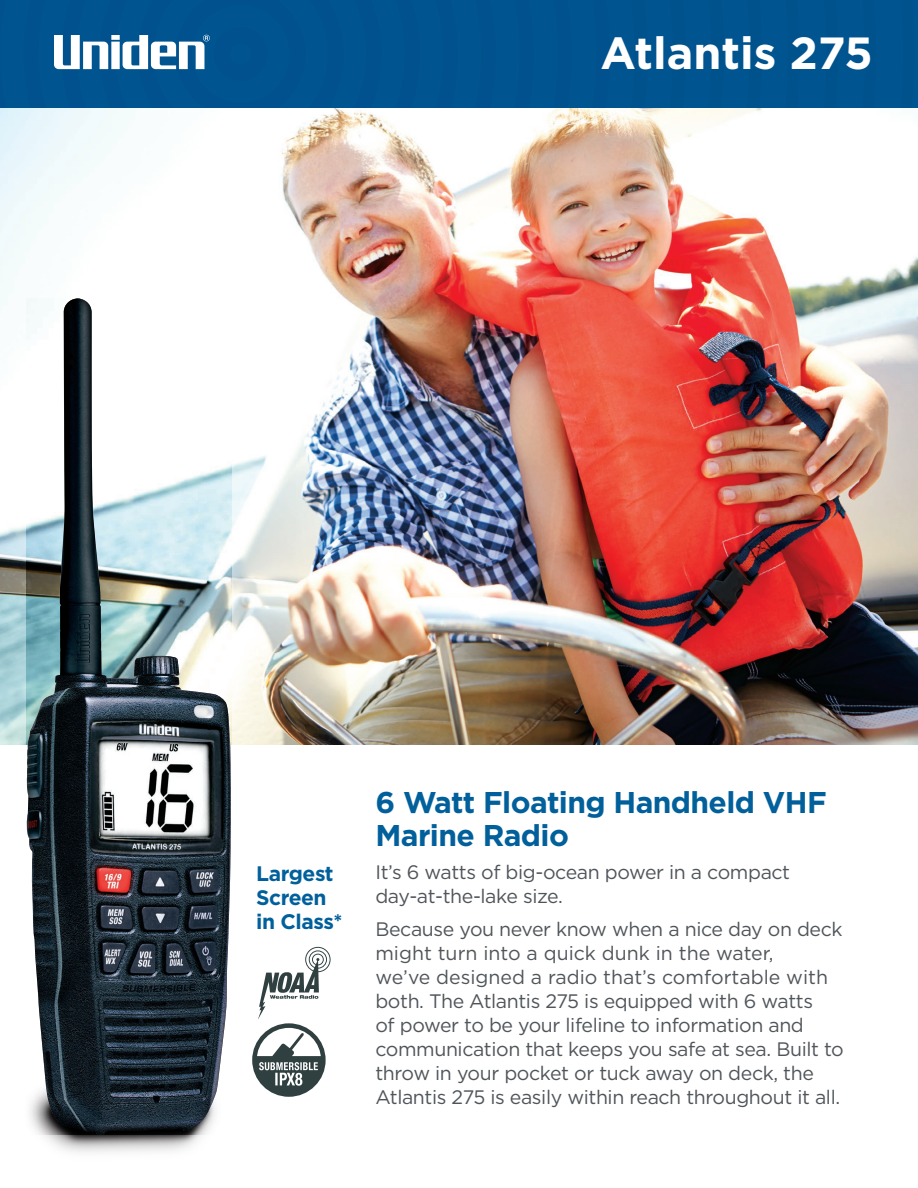
<style>
.page{position:relative;width:918px;height:1188px;background:#fff}
.page>*{position:absolute;margin:0;border:0;box-sizing:border-box;transform-origin:0 0}
.t1{font:700 45px "Gotham";color:#fff}
.t2{font:700 30px/33px "Gotham";letter-spacing:-.02em;color:#01609b}
.t3{font:700 21px/24px "Gotham";letter-spacing:-.02em;color:#01609b}
.t4{font:19.5px/24px "Gotham";letter-spacing:-.02em;color:#50555a}
</style>
<div class="page">
<img style="left:0;top:108px;width:918px;height:637px">
<div style="left:0;top:0;width:918px;height:108px;background:#00548f"></div>
<svg style="left:54px;top:0;width:366px;height:108px;background:#135f96"></svg>
<svg style="left:258px;top:947px;width:73px;height:72px"></svg>
<div style="left:252px;top:1023px;width:74px;height:74px;border:5px solid #303f40;border-radius:50%"></div>
<svg style="left:255px;top:1033px;width:68px;height:62px"></svg>
<img style="left:40px;top:1134px;width:170px;height:14px">
<img style="left:27px;top:298px;width:204px;height:836px">
<h1 class="t1" style="left:600px;top:24px;width:274px">Atlantis 275</h1>
<p class="t3" style="left:256px;top:862px;width:88px">Largest<br>Screen in Class*</p>
<h2 class="t2" style="left:375px;top:786px;width:453px">6 Watt Floating Handheld VHF<br>Marine Radio</h2>
<p class="t4" style="left:375px;top:860px;width:416px">It’s 6 watts of big-ocean power in a compact day-at-the-lake size.</p>
<p class="t4" style="left:375px;top:917px;width:470px">Because you never know when a nice day on deck might turn into a quick dunk in the water,<br>we’ve designed a radio that’s comfortable with both. The Atlantis 275 is equipped with 6 watts<br>of power to be your lifeline to information and communication that keeps you safe at sea. Built to throw in your pocket or tuck away on deck, the Atlantis 275 is easily within reach throughout it all.</p>
</div>
